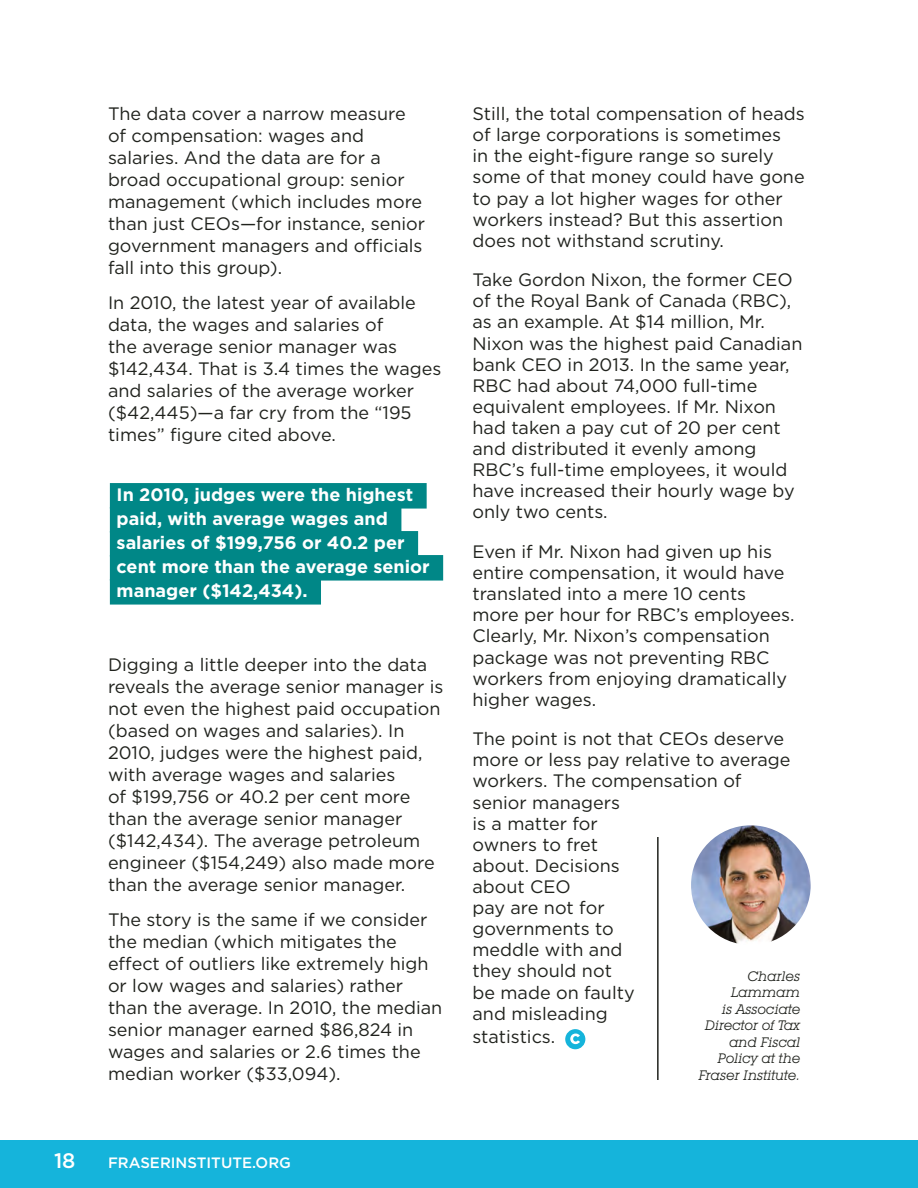
<style>
.page{position:relative;width:918px;height:1188px;background:#fff}
.page>*{position:absolute;margin:0;border:0;box-sizing:border-box;transform-origin:0 0}
.t1{font:500 21px "Gotham";color:#fff}
.t2{font:18px/21.1px "Gotham";color:#20221d}
.PQ_s{font:700 18px "Gotham";color:#fff}
.t3{font:500 15px "Gotham";color:#fff}
.t4{font:italic 13.5px/16.5px "Lubalin Graph IT Cby BT";color:#20221d;text-align:right}
</style>
<div class="page">
<div style="left:0;top:1140px;width:918px;height:48px;background:#15b4db"></div>
<div style="left:565px;top:1029px;width:20px;height:20px;background:#15b4db;border-radius:50%"></div>
<svg style="left:570px;top:1034px;width:10px;height:10px"></svg>
<div style="left:110px;top:483px;width:317px;height:26px;background:#008787"></div>
<div style="left:110px;top:507px;width:291px;height:26px;background:#008787"></div>
<div style="left:110px;top:531px;width:308px;height:26px;background:#008787"></div>
<div style="left:110px;top:555px;width:333px;height:26px;background:#008787"></div>
<div style="left:110px;top:579px;width:211px;height:26px;background:#008787"></div>
<img style="left:691px;top:825px;width:120px;height:120px;border-radius:60px">
<hr style="left:657px;top:837px;width:2px;height:243px;background:#20221d">
<p class="t2" style="left:108px;top:103px;width:319px;line-height:21.9px">The data cover a narrow measure of compensation: wages and salaries. And the data are for a broad occupational group: senior management (which includes more than just CEOs—for instance, senior government managers and officials fall into this group).</p>
<p class="t2" style="left:108px;top:292px;width:335px;line-height:21.9px">In 2010, the latest year of available data, the wages and salaries of<br>the average senior manager was $142,434. That is 3.4 times the wages and salaries of the average worker ($42,445)—a far cry from the “195 times” figure cited above.</p>
<p class="PQ_s" style="left:117px;top:483px;width:298px">In 2010, judges were the highest</p>
<p class="PQ_s" style="left:117px;top:507px;width:273px">paid, with average wages and</p>
<p class="PQ_s" style="left:117px;top:531px;width:289px">salaries of $199,756 or 40.2 per</p>
<p class="PQ_s" style="left:117px;top:555px;width:315px">cent more than the average senior</p>
<p class="PQ_s" style="left:117px;top:579px;width:192px">manager ($142,434).</p>
<p class="t2" style="left:108px;top:653px;width:337px;line-height:21.9px">Digging a little deeper into the data reveals the average senior manager is not even the highest paid occupation (based on wages and salaries). In 2010, judges were the highest paid, with average wages and salaries<br>of $199,756 or 40.2 per cent more than the average senior manager ($142,434). The average petroleum engineer ($154,249) also made more than the average senior manager.</p>
<p class="t2" style="left:108px;top:908px;width:336px;line-height:21.9px">The story is the same if we consider the median (which mitigates the effect of outliers like extremely high or low wages and salaries) rather than the average. In 2010, the median senior manager earned $86,824 in wages and salaries or 2.6 times the median worker ($33,094).</p>
<p class="t1" style="left:54px;top:1147px;width:23px">18</p>
<p class="t3" style="left:108px;top:1153px;width:184px">FRASERINSTITUTE.ORG</p>
<p class="t2" style="left:472px;top:103px;width:334px">Still, the total compensation of heads of large corporations is sometimes<br>in the eight-figure range so surely some of that money could have gone to pay a lot higher wages for other workers instead? But this assertion does not withstand scrutiny.</p>
<p class="t2" style="left:472px;top:269px;width:331px">Take Gordon Nixon, the former CEO of the Royal Bank of Canada (RBC), as an example. At $14 million, Mr.<br>Nixon was the highest paid Canadian bank CEO in 2013. In the same year,<br>RBC had about 74,000 full-time equivalent employees. If Mr. Nixon had taken a pay cut of 20 per cent and distributed it evenly among<br>RBC’s full-time employees, it would have increased their hourly wage by only two cents.</p>
<p class="t2" style="left:472px;top:541px;width:324px">Even if Mr. Nixon had given up his entire compensation, it would have translated into a mere 10 cents more per hour for RBC’s employees.<br>Clearly, Mr. Nixon’s compensation package was not preventing RBC workers from enjoying dramatically higher wages.</p>
<p class="t2" style="left:472px;top:728px;width:319px">The point is not that CEOs deserve more or less pay relative to average workers. The compensation of senior managers<br>is a matter for<br>owners to fret<br>about. Decisions<br>about CEO<br>pay are not for<br>governments to<br>meddle with and<br>they should not<br>be made on faulty<br>and misleading</p>
<p class="t2" style="left:472px;top:1026px;width:84px">statistics.</p>
<p class="t4" style="left:699px;top:968px;width:103px">Charles<br>Lammam<br>is Associate<br>Director of Tax and Fiscal<br>Policy at the<br>Fraser Institute.</p>
</div>
